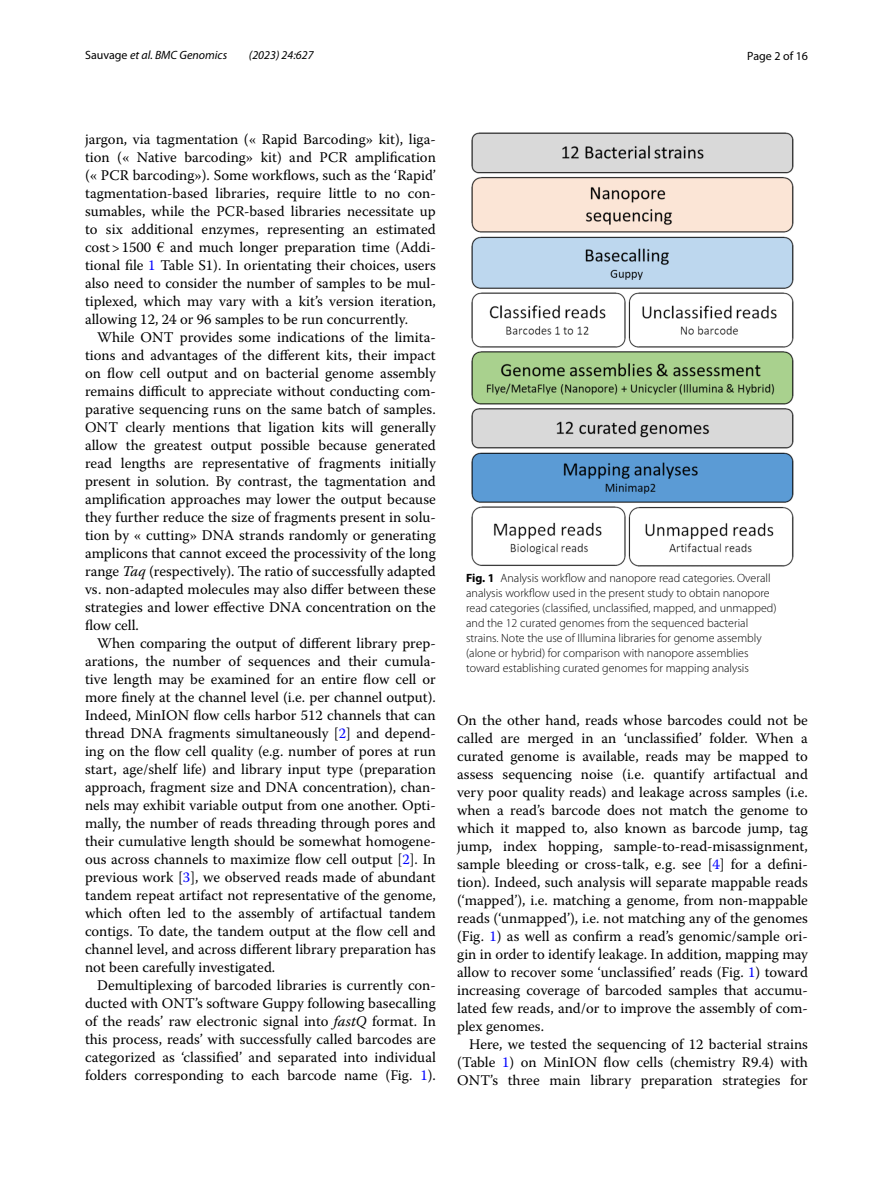
<style>
.page{position:relative;width:893px;height:1187px;background:#fff}
.page>*{position:absolute;margin:0;border:0;box-sizing:border-box;transform-origin:0 0}
.t1{font:14.7px/18px "Warnock Pro";color:#000;text-align:justify}
.t2{font:300 12px/15px "Myriad Pro";color:#000}
.t3{font:italic 12px "Myriad Pro";color:#000}
.t4{font:12px "Myriad Pro";color:#000}
.s1{font-style:normal}
.s2{font-family:"Times New Roman"}
.s3{color:#00f}
.s4{font-style:italic}
.s5{font-weight:700}
</style>
<div class="page">
<img style="left:472px;top:133px;width:321px;height:433px">
<p class="t3" style="left:85px;top:48px;width:144px"><span class="s1">Sauvage</span> et al. BMC Genomics</p>
<p class="t3" style="left:249px;top:48px;width:66px">(2023) 24:627</p>
<p class="t4" style="left:747px;top:48px;width:62px">Page 2 of 16</p>
<p class="t1" style="left:85px;top:130px;width:352px">jargon, via tagmentation (« Rapid Barcoding» kit), liga&shy;tion (« Native barcoding» kit) and PCR amplification (« PCR barcoding»). Some workflows, such as the ‘Rapid’ tagmentation-based libraries, require little to no con&shy;sumables, while the PCR-based libraries necessitate up to six additional enzymes, representing an estimated cost&gt;1500 <span class="s2">€</span> and much longer preparation time (Addi&shy;tional file <span class="s3">1</span> Table S1). In orientating their choices, users also need to consider the number of samples to be mul&shy;tiplexed, which may vary with a kit’s version iteration, allowing 12, 24 or 96 samples to be run concurrently.</p>
<p class="t1" style="left:85px;top:328px;width:352px;text-indent:12px">While ONT provides some indications of the limita&shy;tions and advantages of the different kits, their impact on flow cell output and on bacterial genome assembly remains difficult to appreciate without conducting com&shy;parative sequencing runs on the same batch of samples.<br>ONT clearly mentions that ligation kits will generally allow the greatest output possible because generated read lengths are representative of fragments initially present in solution. By contrast, the tagmentation and amplification approaches may lower the output because they further reduce the size of fragments present in solu&shy;tion by « cutting» DNA strands randomly or generating amplicons that cannot exceed the processivity of the long range <span class="s4">Taq</span> (respectively). The ratio of successfully adapted vs. non-adapted molecules may also differ between these strategies and lower effective DNA concentration on the flow cell.</p>
<p class="t1" style="left:85px;top:634px;width:352px;text-indent:12px">When comparing the output of different library prep&shy;arations, the number of sequences and their cumula&shy;tive length may be examined for an entire flow cell or more finely at the channel level (i.e. per channel output).<br>Indeed, MinION flow cells harbor 512 channels that can thread DNA fragments simultaneously [<span class="s3">2</span>] and depend&shy;ing on the flow cell quality (e.g. number of pores at run start, age/shelf life) and library input type (preparation approach, fragment size and DNA concentration), chan&shy;nels may exhibit variable output from one another. Opti&shy;mally, the number of reads threading through pores and their cumulative length should be somewhat homogene&shy;ous across channels to maximize flow cell output [<span class="s3">2</span>]. In previous work [<span class="s3">3</span>], we observed reads made of abundant tandem repeat artifact not representative of the genome, which often led to the assembly of artifactual tandem contigs. To date, the tandem output at the flow cell and channel level, and across different library preparation has not been carefully investigated.</p>
<p class="t1" style="left:85px;top:976px;width:352px;text-indent:12px">Demultiplexing of barcoded libraries is currently con&shy;ducted with ONT’s software Guppy following basecalling of the reads’ raw electronic signal into <span class="s4">fastQ</span> format. In this process, reads’ with successfully called barcodes are categorized as ‘classified’ and separated into individual folders corresponding to each barcode name (Fig. <span class="s3">1</span>).</p>
<p class="t2" style="left:466px;top:570px;width:312px"><span class="s5">Fig. 1</span> Analysis workflow and nanopore read categories. Overall analysis workflow used in the present study to obtain nanopore read categories (classified, unclassified, mapped, and unmapped) and the 12 curated genomes from the sequenced bacterial strains. Note the use of Illumina libraries for genome assembly (alone or hybrid) for comparison with nanopore assemblies toward establishing curated genomes for mapping analysis</p>
<p class="t1" style="left:457px;top:711px;width:352px">On the other hand, reads whose barcodes could not be called are merged in an ‘unclassified’ folder. When a curated genome is available, reads may be mapped to assess sequencing noise (i.e. quantify artifactual and very poor quality reads) and leakage across samples (i.e. when a read’s barcode does not match the genome to which it mapped to, also known as barcode jump, tag jump, index hopping, sample-to-read-misassignment, sample bleeding or cross-talk, e.g. see [<span class="s3">4</span>] for a defini&shy;tion). Indeed, such analysis will separate mappable reads (‘mapped’), i.e. matching a genome, from non-mappable reads (‘unmapped’), i.e. not matching any of the genomes (Fig. <span class="s3">1</span>) as well as confirm a read’s genomic/sample ori&shy;gin in order to identify leakage. In addition, mapping may allow to recover some ‘unclassified’ reads (Fig. <span class="s3">1</span>) toward increasing coverage of barcoded samples that accumu&shy;lated few reads, and/or to improve the assembly of com&shy;plex genomes.</p>
<p class="t1" style="left:457px;top:1035px;width:352px;text-indent:12px">Here, we tested the sequencing of 12 bacterial strains (Table <span class="s3">1</span>) on MinION flow cells (chemistry R9.4) with ONT’s three main library preparation strategies for</p>
</div>
